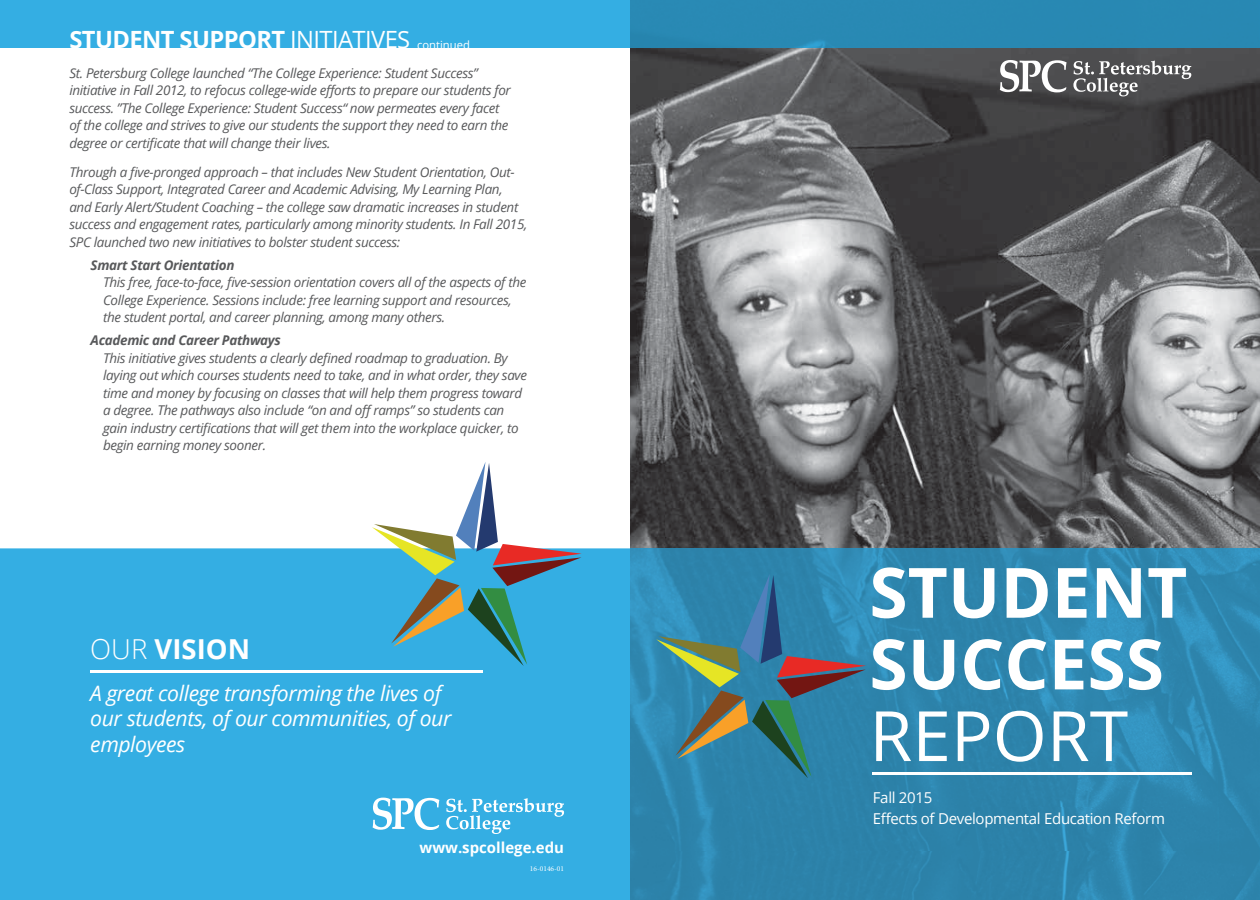
<style>
.page{position:relative;width:1260px;height:900px;background:#fff}
.page>*{position:absolute;margin:0;border:0;box-sizing:border-box;transform-origin:0 0}
.t1{font:700 69.5px/71.6px "Open Sans";color:#fff}
.t2{font:69.5px "Open Sans";color:#fff}
.t3{font:700 27.5px "Open Sans";color:#fff}
.t4{font:700 23.75px "Open Sans";letter-spacing:-.025em;color:#fff}
.t5{font:italic 21.25px/25.5px "Open Sans";letter-spacing:-.02em;color:#fff}
.t6{font:15px/21.2px "Open Sans";letter-spacing:-.02em;color:#fff}
.t7{font:700 15px "Open Sans";color:#fff}
.t8{font:italic 13.5px/17.5px "Open Sans";letter-spacing:-.025em;color:#58595b}
.t9{font:italic 700 13.5px "Open Sans";letter-spacing:-.025em;color:#58595b}
.t10{font:11.25px "Open Sans";color:#fff}
.t11{font:7.5px "Minion Pro";color:#fff}
.s1{font-weight:400}
.s2{font-weight:300}
</style>
<div class="page">
<img style="left:630px;top:0;width:630px;height:548px">
<div style="left:0;top:0;width:630px;height:46px;background:#34aee3"></div>
<hr style="left:0;top:46px;width:630px;height:2px;background:#34aee3">
<div style="left:0;top:548px;width:630px;height:352px;background:#34aee3"></div>
<img style="left:630px;top:548px;width:630px;height:352px">
<hr style="left:873px;top:773px;width:319px;height:2px;background:#fff">
<svg style="left:656px;top:574px;width:210px;height:204px;background:#3f8097"></svg>
<svg style="left:1000px;top:60px;width:67px;height:32px"></svg>
<svg style="left:1073px;top:61px;width:118px;height:35px;background:#717172"></svg>
<svg style="left:373px;top:798px;width:66px;height:32px"></svg>
<svg style="left:446px;top:798px;width:118px;height:36px;background:#5cbee8"></svg>
<hr style="left:90px;top:670px;width:393px;height:3px;background:#fff">
<svg style="left:372px;top:462px;width:210px;height:204px"></svg>
<h3 class="t4" style="left:69px;top:23px;width:342px">STUDENT SUPPORT <span class="s1">INITIATIVES</span></h3>
<p class="t10" style="left:417px;top:37px;width:54px">continued</p>
<p class="t8" style="left:69px;top:64px;width:443px">St. Petersburg College launched “The College Experience: Student Success” initiative in Fall 2012, to refocus college-wide efforts to prepare our students for success. ”The College Experience: Student Success“ now permeates every facet of the college and strives to give our students the support they need to earn the degree or certificate that will change their lives.</p>
<p class="t8" style="left:69px;top:163px;width:459px">Through a five-pronged approach – that includes New Student Orientation, Out&shy;of-Class Support, Integrated Career and Academic Advising, My Learning Plan, and Early Alert/Student Coaching – the college saw dramatic increases in student success and engagement rates, particularly among minority students. In Fall 2015, SPC launched two new initiatives to bolster student success:</p>
<p class="t9" style="left:91px;top:255px;width:145px">Smart Start Orientation</p>
<p class="t8" style="left:103px;top:273px;width:425px">This free, face-to-face, five-session orientation covers all of the aspects of the<br>College Experience. Sessions include: free learning support and resources, the student portal, and career planning, among many others.</p>
<p class="t9" style="left:91px;top:331px;width:192px">Academic and Career Pathways</p>
<p class="t8" style="left:103px;top:349px;width:425px">This initiative gives students a clearly defined roadmap to graduation. By laying out which courses students need to take, and in what order, they save time and money by focusing on classes that will help them progress toward a degree. The pathways also include “on and offramps” so students can gain industry certifications that will get them into the workplace quicker, to begin earning money sooner.</p>
<h2 class="t3" style="left:90px;top:629px;width:161px"><span class="s2">OUR</span> VISION</h2>
<h3 class="t5" style="left:90px;top:680px;width:363px">A great college transforming the lives of our students, of our communities, of our employees</h3>
<p class="t7" style="left:419px;top:837px;width:146px">www.spcollege.edu</p>
<p class="t11" style="left:530px;top:864px;width:36px">16-0146-01</p>
<h1 class="t1" style="left:869px;top:555px;width:319px">STUDENT<br>SUCCESS</h1>
<h1 class="t2" style="left:869px;top:688px;width:260px">REPORT</h1>
<p class="t6" style="left:873px;top:786px;width:294px">Fall 2015<br>Effects of Developmental Education Reform</p>
</div>
